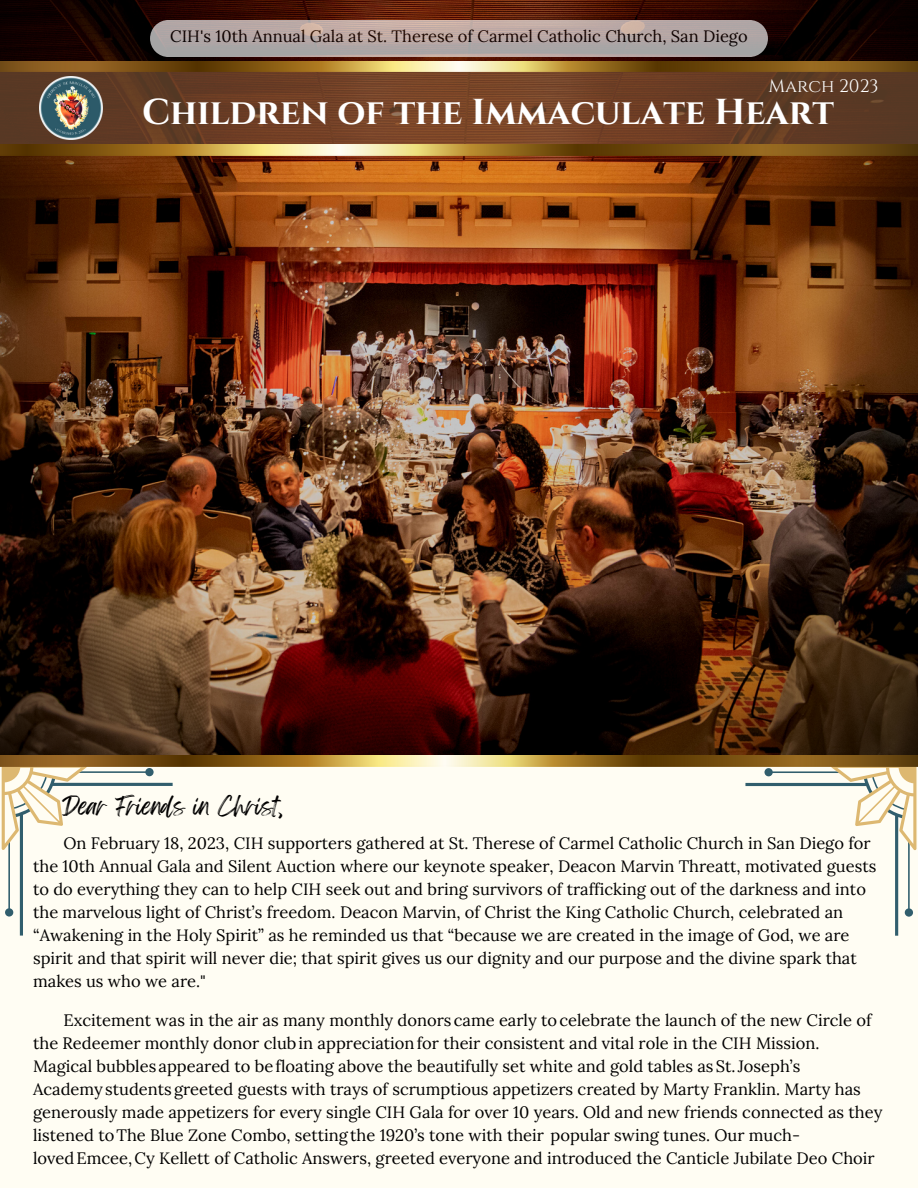
<style>
.page{position:relative;width:918px;height:1188px;background:#fffdf3}
.page>*{position:absolute;margin:0;border:0;box-sizing:border-box;transform-origin:0 0}
.t1{font:700 36px "Cinzel";color:#fff}
.t2{font:21px "Feeling Passionate";color:#000}
.t3{font:18px "Cinzel";color:#fff}
.t4{font:16.5px/23px "Lora";color:#000}
</style>
<div class="page">
<img style="left:0;top:0;width:918px;height:756px">
<svg style="left:0;top:72px;width:918px;height:72px;background:#6a3e25"></svg>
<img style="left:39px;top:76px;width:63px;height:63px">
<svg style="left:150px;top:20px;width:618px;height:37px;background:#b2a5a3"></svg>
<svg style="left:2px;top:766px;width:171px;height:170px"></svg>
<svg style="left:745px;top:766px;width:171px;height:170px"></svg>
<img style="left:0;top:144px;width:918px;height:11px">
<img style="left:0;top:61px;width:918px;height:11px">
<img style="left:0;top:756px;width:918px;height:10px">
<p class="t4" style="left:170px;top:25px;width:579px">CIH's 10th Annual Gala at St. Therese of Carmel Catholic Church, San Diego</p>
<p class="t3" style="left:768px;top:75px;width:112px">March 2023</p>
<p class="t1" style="left:142px;top:89px;width:693px">Children of the Immaculate Heart</p>
<p class="t2" style="left:62px;top:789px;width:223px">Dear Friends in Christ,</p>
<p class="t4" style="left:33px;top:832px;width:845px;text-indent:30px">On February 18, 2023, CIH supporters gathered at St. Therese of Carmel Catholic Church in San Diego for the 10th Annual Gala and Silent Auction where our keynote speaker, Deacon Marvin Threatt, motivated guests to do everything they can to help CIH seek out and bring survivors of trafficking out of the darkness and into the marvelous light of Christ’s freedom. Deacon Marvin, of Christ the King Catholic Church, celebrated an “Awakening in the Holy Spirit” as he reminded us that “because we are created in the image of God, we are spirit and that spirit will never die; that spirit gives us our dignity and our purpose and the divine spark that makes us who we are."</p>
<p class="t4" style="left:33px;top:1009px;width:840px;text-indent:30px">Excitement was in the air as many monthly donorscame early tocelebrate the launch of the new Circle of the Redeemer monthly donor clubin appreciationfor their consistent and vital role in the CIH Mission.</p>
<p class="t4" style="left:33px;top:1055px;width:851px">Magical bubbles appeared to befloating above the beautifully set white and gold tables asSt.Joseph’s Academystudentsgreeted guests with trays of scrumptious appetizers created by Marty Franklin. Marty has generously made appetizers for every single CIH Gala for over 10 years. Old and new friends connected as they listened toThe Blue Zone Combo, settingthe 1920’s tone with their popular swing tunes. Our much&shy;lovedEmcee,Cy Kellett of Catholic Answers, greeted everyone and introduced the Canticle Jubilate Deo Choir</p>
</div>
